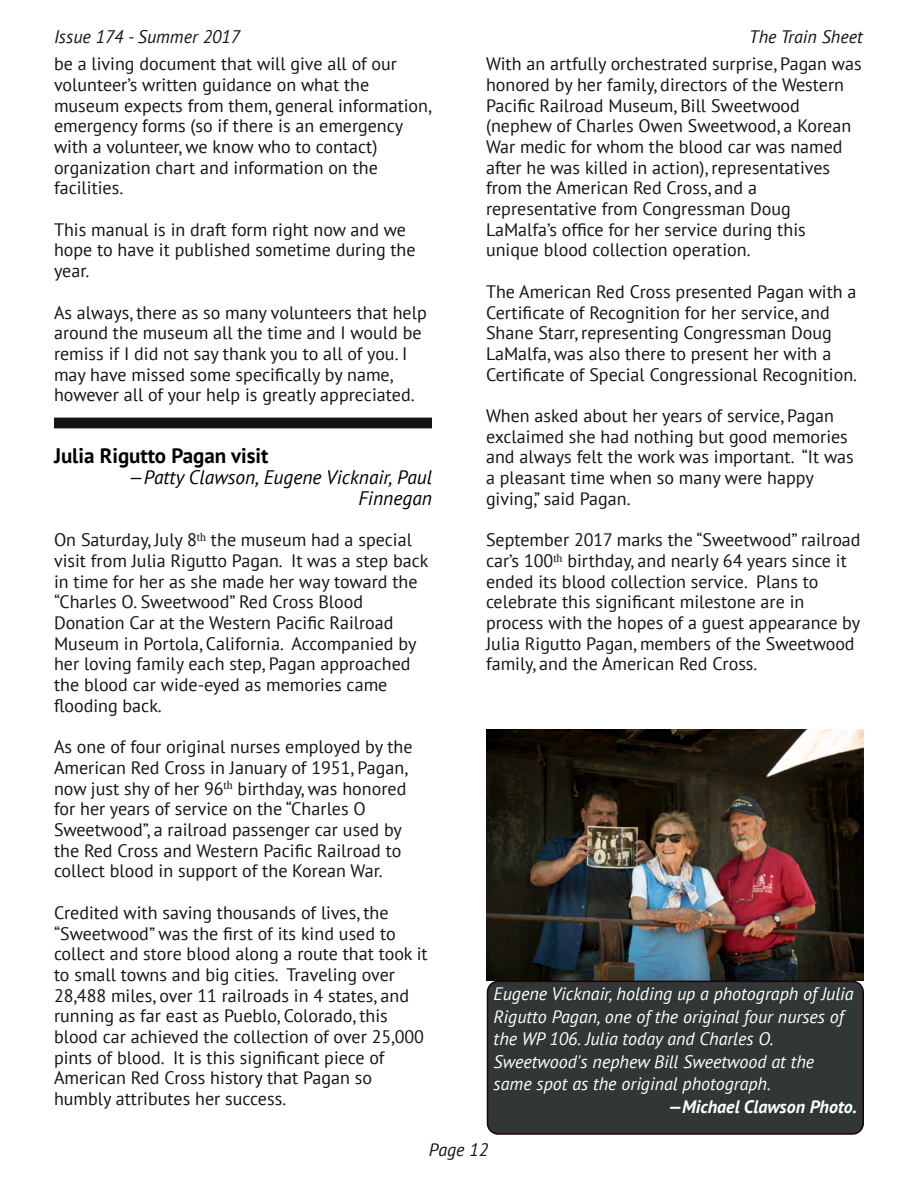
<style>
.page{position:relative;width:918px;height:1188px;background:#fff}
.page>*{position:absolute;margin:0;border:0;box-sizing:border-box;transform-origin:0 0}
.t1{font:700 21px "PT Sans";color:#000}
.t2{font:italic 19.5px/20.7px "PT Sans";color:#000;text-align:right}
.t3{font:italic 18.15px "PT Sans";color:#161413}
.t4{font:18px/20.7px "PT Sans";color:#161413}
.t5{font:italic 18px/22.5px "PT Sans";color:#fff}
.t6{font:italic 700 18px "PT Sans";color:#fff}
.t7{font:italic 18px "PT Sans";letter-spacing:-.005em;color:#161413}
</style>
<div class="page">
<div style="left:54px;top:418px;width:378px;height:10px;background:#161413"></div>
<img style="left:486px;top:729px;width:377px;height:252px">
<div style="left:488px;top:981px;width:375px;height:153px;background:#313737;border-radius:11px"></div>
<div style="left:487px;top:981px;width:377px;height:154px;border:2px solid #200000;border-radius:11px"></div>
<p class="t3" style="left:54px;top:27px;width:188px">Issue 174 - Summer 2017</p>
<p class="t7" style="left:749px;top:27px;width:115px">The Train Sheet</p>
<p class="t4" style="left:54px;top:54px;width:379px">be a living document that will give all of our volunteer’s written guidance on what the museum expects from them, general information, emergency forms (so if there is an emergency with a volunteer, we know who to contact) organization chart and information on the facilities.</p>
<p class="t4" style="left:54px;top:220px;width:363px">This manual is in draft form right now and we hope to have it published sometime during the year.</p>
<p class="t4" style="left:54px;top:303px;width:374px">As always, there as so many volunteers that help around the museum all the time and I would be remiss if I did not say thank you to all of you. I may have missed some specifically by name, however all of your help is greatly appreciated.</p>
<p class="t1" style="left:54px;top:445px;width:216px">Julia Rigutto Pagan visit</p>
<p class="t2" style="left:129px;top:468px;width:305px">—Patty Clawson, Eugene Vicknair, Paul<br>Finnegan</p>
<p class="t4" style="left:54px;top:530px;width:376px">On Saturday, July 8<sup>th</sup> the museum had a special visit from Julia Rigutto Pagan. It was a step back in time for her as she made her way toward the “Charles O. Sweetwood” Red Cross Blood Donation Car at the Western Pacific Railroad Museum in Portola, California. Accompanied by her loving family each step, Pagan approached the blood car wide-eyed as memories came flooding back.</p>
<p class="t4" style="left:54px;top:737px;width:360px">As one of four original nurses employed by the American Red Cross in January of 1951, Pagan, now just shy of her 96<sup>th</sup> birthday, was honored for her years of service on the “Charles O Sweetwood”, a railroad passenger car used by the Red Cross and Western Pacific Railroad to collect blood in support of the Korean War.</p>
<p class="t4" style="left:54px;top:903px;width:375px">Credited with saving thousands of lives, the “Sweetwood” was the first of its kind used to collect and store blood along a route that took it to small towns and big cities. Traveling over 28,488 miles, over 11 railroads in 4 states, and running as far east as Pueblo, Colorado, this blood car achieved the collection of over 25,000 pints of blood. It is this significant piece of American Red Cross history that Pagan so humbly attributes her success.</p>
<p class="t4" style="left:486px;top:54px;width:377px">With an artfully orchestrated surprise, Pagan was honored by her family, directors of the Western Pacific Railroad Museum, Bill Sweetwood (nephew of Charles Owen Sweetwood, a Korean War medic for whom the blood car was named after he was killed in action), representatives from the American Red Cross, and a representative from Congressman Doug LaMalfa’s office for her service during this unique blood collection operation.</p>
<p class="t4" style="left:486px;top:282px;width:373px">The American Red Cross presented Pagan with a Certificate of Recognition for her service, and Shane Starr, representing Congressman Doug LaMalfa, was also there to present her with a Certificate of Special Congressional Recognition.</p>
<p class="t4" style="left:486px;top:406px;width:369px">When asked about her years of service, Pagan exclaimed she had nothing but good memories and always felt the work was important. “It was a pleasant time when so many were happy giving,” said Pagan.</p>
<p class="t4" style="left:486px;top:530px;width:376px">September 2017 marks the “Sweetwood” railroad car’s 100<sup>th</sup> birthday, and nearly 64 years since it ended its blood collection service. Plans to celebrate this significant milestone are in process with the hopes of a guest appearance by Julia Rigutto Pagan, members of the Sweetwood family, and the American Red Cross.</p>
<p class="t5" style="left:494px;top:983px;width:362px">Eugene Vicknair, holding up a photograph of Julia Rigutto Pagan, one of the original four nurses of the WP 106. Julia today and Charles O.<br>Sweetwood's nephew Bill Sweetwood at the same spot as the original photograph.</p>
<p class="t6" style="left:668px;top:1097px;width:191px">—Michael Clawson Photo.</p>
<p class="t7" style="left:429px;top:1140px;width:61px">Page 12</p>
</div>
